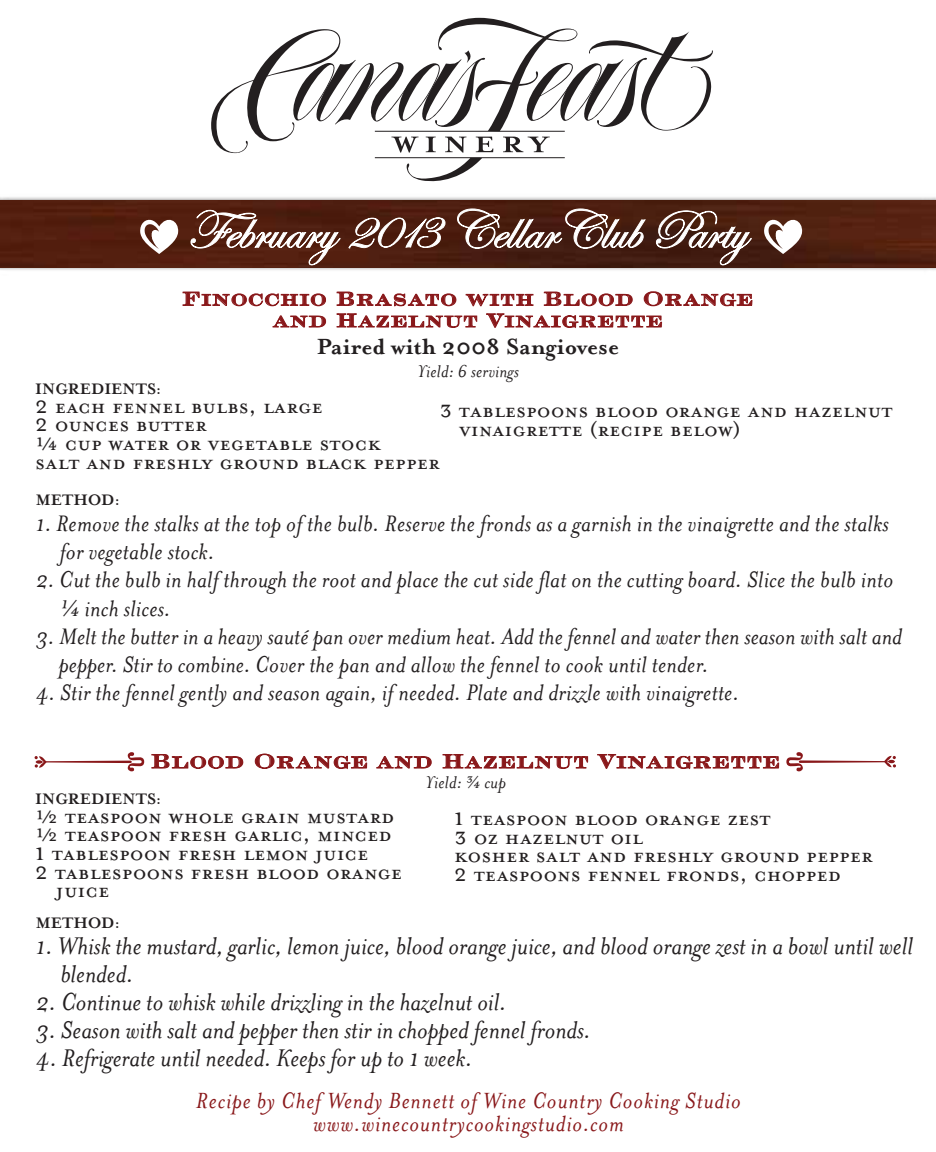
<style>
.page{position:relative;width:936px;height:1152px;background:#fff}
.page>*{position:absolute;margin:0;border:0;box-sizing:border-box;transform-origin:0 0}
.t1{font:29.4px "Engravers LH Bold Face";letter-spacing:-.005em;color:#89181a}
.t2{font:28.4px/21.6px "Engravers LH Bold Face";letter-spacing:-.005em;color:#89181a;text-align:center}
.t3{font:28px "Mrs Eaves Petite Caps";color:#231f20}
.t4{font:italic 28px/28px "Mrs Eaves";color:#231f20}
.t5{font:italic 26px/28px "Mrs Eaves";letter-spacing:.01em;color:#231f20}
.t6{font:italic 25.4px/23.6px "Mrs Eaves";letter-spacing:.035em;color:#89181a;text-align:center}
.t7{font:700 25.4px "Mrs Eaves";color:#231f20}
.t8{font:italic 19.6px "Mrs Eaves";letter-spacing:.015em;color:#231f20}
.t9{font:700 17.6px "Mrs Eaves";color:#231f20}
</style>
<div class="page">
<svg style="left:211px;top:18px;width:502px;height:148px"></svg>
<img style="left:0;top:166px;width:936px;height:104px">
<img style="left:0;top:200px;width:936px;height:67px">
<svg style="left:140px;top:214px;width:39px;height:40px"></svg>
<svg style="left:764px;top:214px;width:39px;height:40px"></svg>
<svg style="left:191px;top:210px;width:149px;height:55px;background:#73493d"></svg>
<svg style="left:349px;top:217px;width:96px;height:31px"></svg>
<svg style="left:457px;top:209px;width:188px;height:40px"></svg>
<svg style="left:656px;top:211px;width:96px;height:54px"></svg>
<svg style="left:183px;top:292px;width:143px;height:14px"></svg>
<svg style="left:337px;top:292px;width:119px;height:14px"></svg>
<svg style="left:466px;top:294px;width:67px;height:12px"></svg>
<svg style="left:544px;top:292px;width:89px;height:14px"></svg>
<svg style="left:644px;top:291px;width:108px;height:16px"></svg>
<svg style="left:272px;top:315px;width:54px;height:13px"></svg>
<svg style="left:337px;top:313px;width:140px;height:15px"></svg>
<svg style="left:486px;top:313px;width:176px;height:15px"></svg>
<svg style="left:35px;top:752px;width:109px;height:19px"></svg>
<svg style="left:786px;top:752px;width:110px;height:19px"></svg>
<svg style="left:151px;top:754px;width:92px;height:15px"></svg>
<svg style="left:255px;top:754px;width:112px;height:15px"></svg>
<svg style="left:376px;top:756px;width:56px;height:13px"></svg>
<svg style="left:443px;top:754px;width:145px;height:15px"></svg>
<svg style="left:597px;top:754px;width:182px;height:15px"></svg>
<p class="t2" style="left:182px;top:287px;width:573px">Finocchio Brasato with Blood Orange and Hazelnut Vinaigrette</p>
<p class="t7" style="left:317px;top:331px;width:304px">Paired with 2008 Sangiovese</p>
<p class="t8" style="left:417px;top:361px;width:103px">Yield: 6 servings</p>
<p class="t9" style="left:35px;top:379px;width:127px">INGREDIENTS:</p>
<p class="t3" style="left:35px;top:394px;width:289px">2 each fennel bulbs, large</p>
<p class="t3" style="left:35px;top:412px;width:173px">2 ounces butter</p>
<p class="t3" style="left:35px;top:431px;width:347px">¼ cup water or vegetable stock</p>
<p class="t3" style="left:35px;top:450px;width:406px">salt and freshly ground black pepper</p>
<p class="t9" style="left:36px;top:490px;width:86px">METHOD:</p>
<p class="t5" style="left:60px;top:510px;width:830px;text-indent:-24px">1. Remove the stalks at the top of the bulb. Reserve the fronds as a garnish in the vinaigrette and the stalks for vegetable stock.</p>
<p class="t5" style="left:60px;top:566px;width:835px;text-indent:-24px">2. Cut the bulb in half through the root and place the cut side flat on the cutting board. Slice the bulb into ¼ inch slices.</p>
<p class="t5" style="left:59px;top:622px;width:845px;text-indent:-23px">3. Melt the butter in a heavy sauté pan over medium heat. Add the fennel and water then season with salt and pepper. Stir to combine. Cover the pan and allow the fennel to cook until tender.</p>
<p class="t5" style="left:36px;top:678px;width:705px">4. Stir the fennel gently and season again, if needed. Plate and drizzle with vinaigrette.</p>
<p class="t3" style="left:440px;top:398px;width:455px">3 tablespoons blood orange and hazelnut</p>
<p class="t3" style="left:459px;top:417px;width:283px">vinaigrette (recipe below)</p>
<p class="t1" style="left:151px;top:745px;width:632px">Blood Orange and Hazelnut Vinaigrette</p>
<p class="t8" style="left:425px;top:771px;width:82px">Yield: ¾ cup</p>
<p class="t9" style="left:35px;top:789px;width:127px">INGREDIENTS:</p>
<p class="t3" style="left:35px;top:804px;width:361px">½ teaspoon whole grain mustard</p>
<p class="t3" style="left:35px;top:822px;width:358px">½ teaspoon fresh garlic, minced</p>
<p class="t3" style="left:35px;top:841px;width:335px">1 tablespoon fresh lemon juice</p>
<p class="t3" style="left:35px;top:860px;width:368px">2 tablespoons fresh blood orange</p>
<p class="t3" style="left:56px;top:878px;width:55px">juice</p>
<p class="t3" style="left:454px;top:806px;width:318px">1 teaspoon blood orange zest</p>
<p class="t3" style="left:454px;top:825px;width:190px">3 oz hazelnut oil</p>
<p class="t3" style="left:454px;top:843px;width:420px">kosher salt and freshly ground pepper</p>
<p class="t3" style="left:454px;top:862px;width:389px">2 teaspoons fennel fronds, chopped</p>
<p class="t9" style="left:36px;top:913px;width:86px">METHOD:</p>
<p class="t4" style="left:60px;top:932px;width:854px;text-indent:-24px">1. Whisk the mustard, garlic, lemon juice, blood orange juice, and blood orange zest in a bowl until well blended.</p>
<p class="t4" style="left:36px;top:988px;width:472px">2. Continue to whisk while drizzling in the hazelnut oil.</p>
<p class="t4" style="left:36px;top:1016px;width:557px">3. Season with salt and pepper then stir in chopped fennel fronds.</p>
<p class="t4" style="left:36px;top:1044px;width:438px">4. Refrigerate until needed. Keeps for up to 1 week.</p>
<p class="t6" style="left:196px;top:1089px;width:546px">Recipe by Chef Wendy Bennett of Wine Country Cooking Studio www.winecountrycookingstudio.com</p>
</div>
